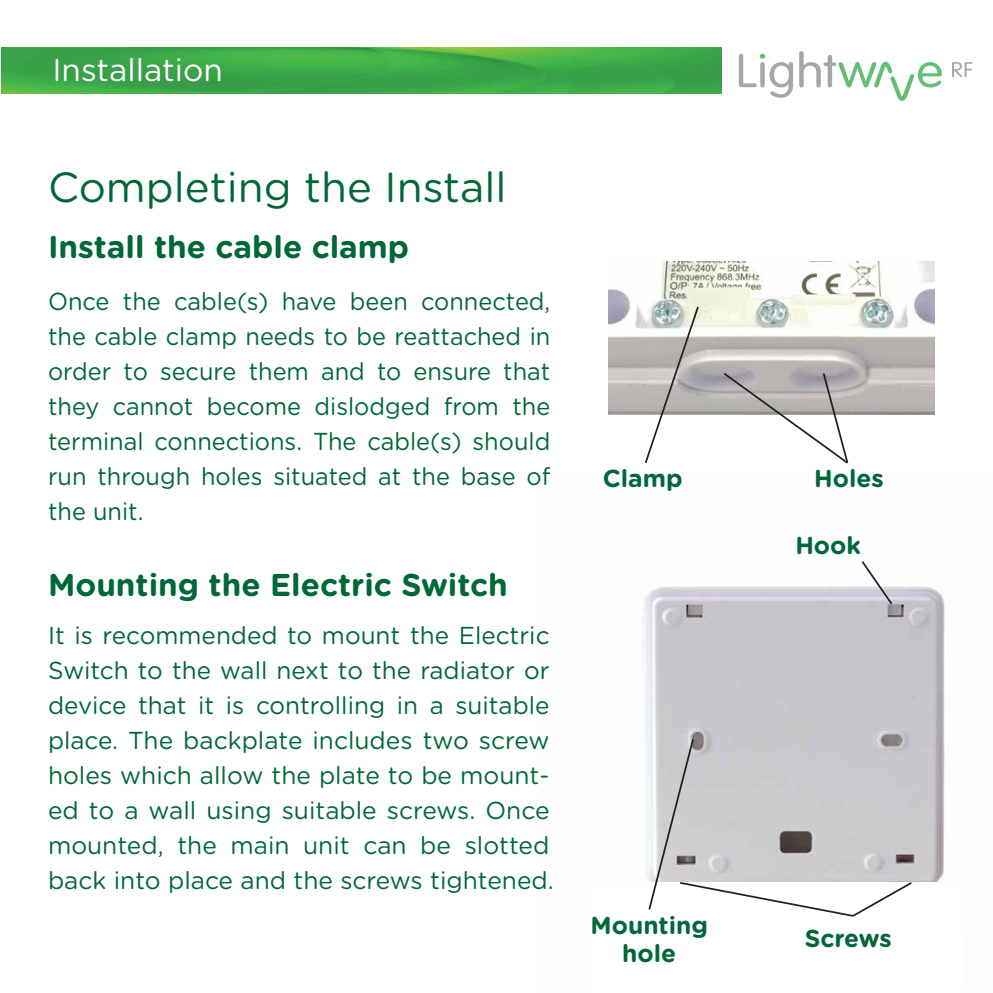
<style>
.page{position:relative;width:993px;height:993px;background:#fff}
.page>*{position:absolute;margin:0;border:0;box-sizing:border-box;transform-origin:0 0}
.t1{font:42px "Gotham Rounded";color:#006838}
.t2{font:700 31.5px "Gotham Rounded";color:#006838}
.t3{font:31.5px "Gotham Rounded";color:#fff}
.t4{font:24.5px/35px "Gotham Rounded";color:#006838}
.t5{font:24.5px/35px "Gotham Rounded";color:#006838;text-align:justify;scale:.96 1}
.t6{font:700 24.5px/28px "Gotham Rounded";color:#006838;text-align:center}
</style>
<div class="page">
<img style="left:642px;top:586px;width:303px;height:296px">
<svg style="left:859px;top:561px;width:34px;height:45px"></svg>
<svg style="left:647px;top:736px;width:266px;height:181px"></svg>
<img style="left:608px;top:261px;width:326px;height:153px">
<svg style="left:643px;top:304px;width:57px;height:159px"></svg>
<svg style="left:721px;top:371px;width:128px;height:93px"></svg>
<img style="left:1px;top:47px;width:721px;height:47px">
<svg style="left:738px;top:54px;width:54px;height:44px"></svg>
<svg style="left:799px;top:51px;width:142px;height:50px"></svg>
<svg style="left:952px;top:62px;width:20px;height:15px"></svg>
<p class="t3" style="left:52px;top:48px;width:172px">Installation</p>
<h1 class="t1" style="left:48px;top:158px;width:460px">Completing the Install</h1>
<p class="t2" style="left:48px;top:224px;width:362px">Install the cable clamp</p>
<p class="t5" style="left:48px;top:282px;width:524px">Once the cable(s) have been connected, the cable clamp needs to be reattached in order to secure them and to ensure that they cannot become dislodged from the terminal connections. The cable(s) should run through holes situated at the base of the unit.</p>
<p class="t2" style="left:48px;top:561px;width:461px">Mounting the Electric Switch</p>
<p class="t4" style="left:48px;top:616px;width:507px">It is recommended to mount the Electric Switch to the wall next to the radiator or device that it is controlling in a suitable place. The backplate includes two screw holes which allow the plate to be mount&shy;ed to a wall using suitable screws. Once mounted, the main unit can be slotted back into place and the screws tightened.</p>
<p class="t6" style="left:602px;top:463px;width:81px">Clamp</p>
<p class="t6" style="left:814px;top:463px;width:71px">Holes</p>
<p class="t6" style="left:795px;top:530px;width:67px">Hook</p>
<p class="t6" style="left:590px;top:910px;width:119px">Mounting hole</p>
<p class="t6" style="left:804px;top:923px;width:89px">Screws</p>
</div>
